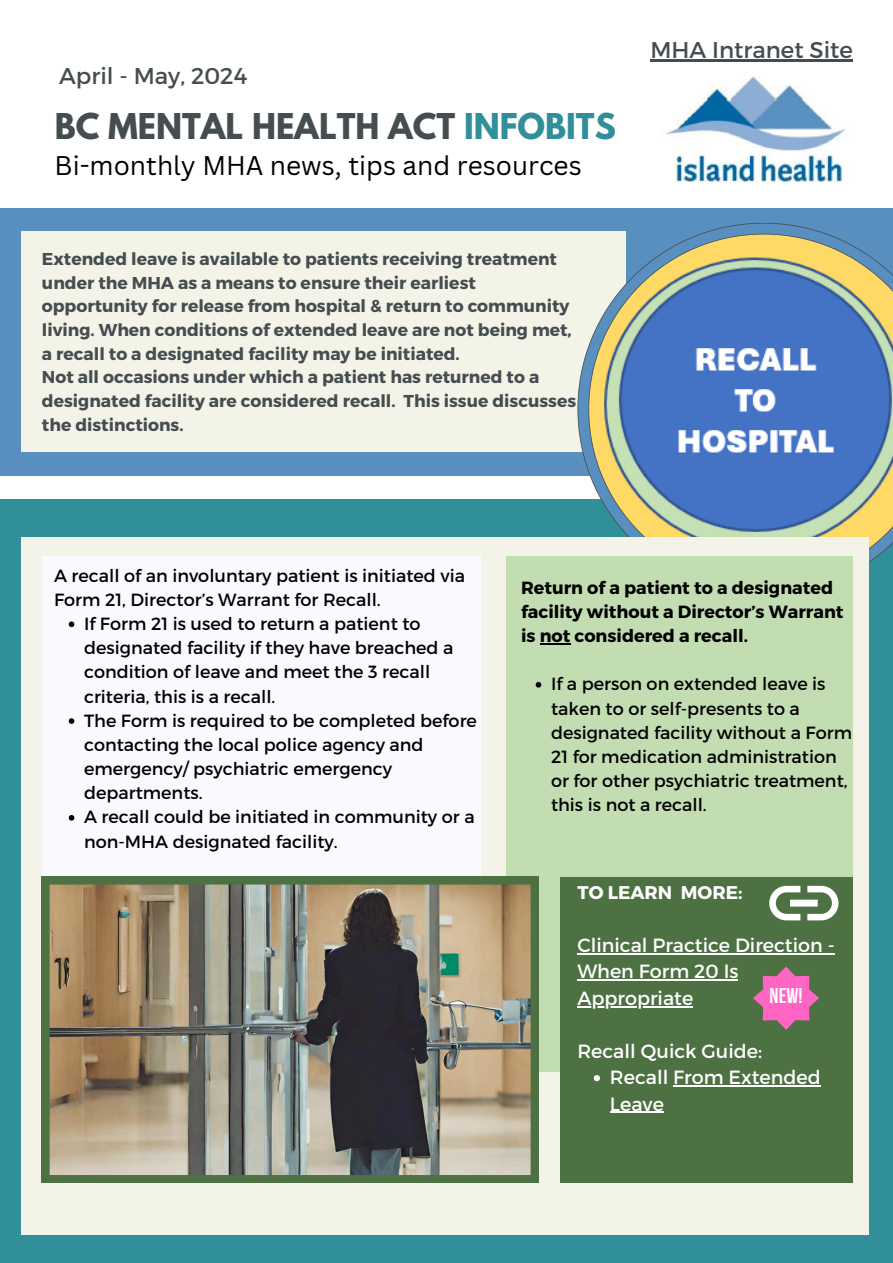
<style>
.page{position:relative;width:893px;height:1263px;background:#fff}
.page>*{position:absolute;margin:0;border:0;box-sizing:border-box;transform-origin:0 0}
.t1{font:700 31.5px "League Spartan";color:#464d50}
.t2{font:26.25px "Canva Sans";color:#000}
.t3{font:22.8px "Montserrat";color:#464d50}
.t4{font:21.3px "Bebas Neue Cyrillic";color:#fff}
.t5{font:19.12px/26.4px "Montserrat";color:#fff}
.t6{font:700 18.38px "Montserrat";color:#fff}
.t7{font:17.62px/24.2px "Montserrat";color:#000}
.t8{font:700 17.62px/24.2px "Montserrat";color:#000}
.t9{font:700 17.17px/23.6px "Montserrat";color:#464d50}
.s1{color:#318f9a}
</style>
<div class="page">
<img style="left:665px;top:76px;width:180px;height:107px">
<div style="left:0;top:208px;width:893px;height:268px;background:#598fbe"></div>
<div style="left:0;top:499px;width:893px;height:764px;background:#318f9a"></div>
<div style="left:21px;top:232px;width:604px;height:220px;background:#f3f4e7"></div>
<svg style="left:577px;top:223px;width:316px;height:340px;fill:#4472c4"></svg>
<div style="left:21px;top:537px;width:848px;height:698px;background:#f3f4e7"></div>
<div style="left:42px;top:556px;width:438px;height:515px;background:#f8fafd"></div>
<div style="left:506px;top:556px;width:347px;height:515px;background:#c3ddb2"></div>
<div style="left:560px;top:877px;width:293px;height:305px;background:#4e7144"></div>
<hr style="left:577px;top:953px;width:257px;height:2px;background:#fff">
<hr style="left:577px;top:979px;width:161px;height:2px;background:#fff">
<hr style="left:577px;top:1006px;width:116px;height:1px;background:#fff">
<svg style="left:594px;top:1075px;width:6px;height:6px"></svg>
<hr style="left:673px;top:1085px;width:148px;height:2px;background:#fff">
<hr style="left:610px;top:1111px;width:54px;height:2px;background:#fff">
<svg style="left:769px;top:886px;width:69px;height:34px"></svg>
<img style="left:42px;top:877px;width:496px;height:306px">
<hr style="left:650px;top:59px;width:203px;height:3px;background:#464d50">
<svg style="left:69px;top:621px;width:5px;height:6px"></svg>
<svg style="left:69px;top:718px;width:5px;height:6px"></svg>
<svg style="left:69px;top:815px;width:5px;height:6px"></svg>
<hr style="left:539px;top:643px;width:31px;height:2px;background:#000">
<svg style="left:535px;top:682px;width:6px;height:6px"></svg>
<svg style="left:753px;top:966px;width:66px;height:64px"></svg>
<p class="t3" style="left:59px;top:61px;width:190px">April - May, 2024</p>
<p class="t1" style="left:55px;top:111px;width:563px">BC MENTAL HEALTH ACT <span class="s1">INFOBITS</span></p>
<p class="t2" style="left:55px;top:147px;width:528px">Bi-monthly MHA news, tips and resources</p>
<p class="t9" style="left:42px;top:246px;width:531px">Extended leave is available to patients receiving treatment under the MHA as a means to ensure their earliest opportunity for release from hospital &amp; return to community living. When conditions of extended leave are not being met, a recall to a designated facility may be initiated.</p>
<h6 class="t9" style="left:42px;top:364px;width:536px">Not all occasions under which a patient has returned to a designated facility are considered recall. This issue discusses the distinctions.</h6>
<p class="t3" style="left:650px;top:35px;width:204px">MHA Intranet Site</p>
<p class="t7" style="left:54px;top:562px;width:412px">A recall of an involuntary patient is initiated via<br>Form 21, Director’s Warrant for Recall.</p>
<p class="t7" style="left:84px;top:611px;width:371px">If Form 21 is used to return a patient to designated facility if they have breached a condition of leave and meet the 3 recall criteria, this is a recall.</p>
<h5 class="t7" style="left:84px;top:707px;width:394px">The Form is required to be completed before contacting the local police agency and emergency/ psychiatric emergency departments.</h5>
<p class="t7" style="left:84px;top:804px;width:392px">A recall could be initiated in community or a non-MHA designated facility.</p>
<p class="t8" style="left:521px;top:574px;width:324px">Return of a patient to a designated facility without a Director’s Warrant is not considered a recall.</p>
<p class="t7" style="left:551px;top:671px;width:302px">If a person on extended leave is taken to or self-presents to a designated facility without a Form<br>21 for medication administration or for other psychiatric treatment, this is not a recall.</p>
<h1 class="t6" style="left:577px;top:880px;width:166px">TO LEARN MORE:</h1>
<h2 class="t5" style="left:577px;top:931px;width:259px">Clinical Practice Direction -<br>When Form 20 Is</h2>
<p class="t5" style="left:577px;top:984px;width:117px">Appropriate</p>
<p class="t5" style="left:610px;top:1036px;width:212px;text-indent:-33px">Recall Quick Guide:<br>Recall From Extended</p>
<p class="t5" style="left:610px;top:1089px;width:55px">Leave</p>
<p class="t4" style="left:769px;top:986px;width:34px">NEW!</p>
</div>
